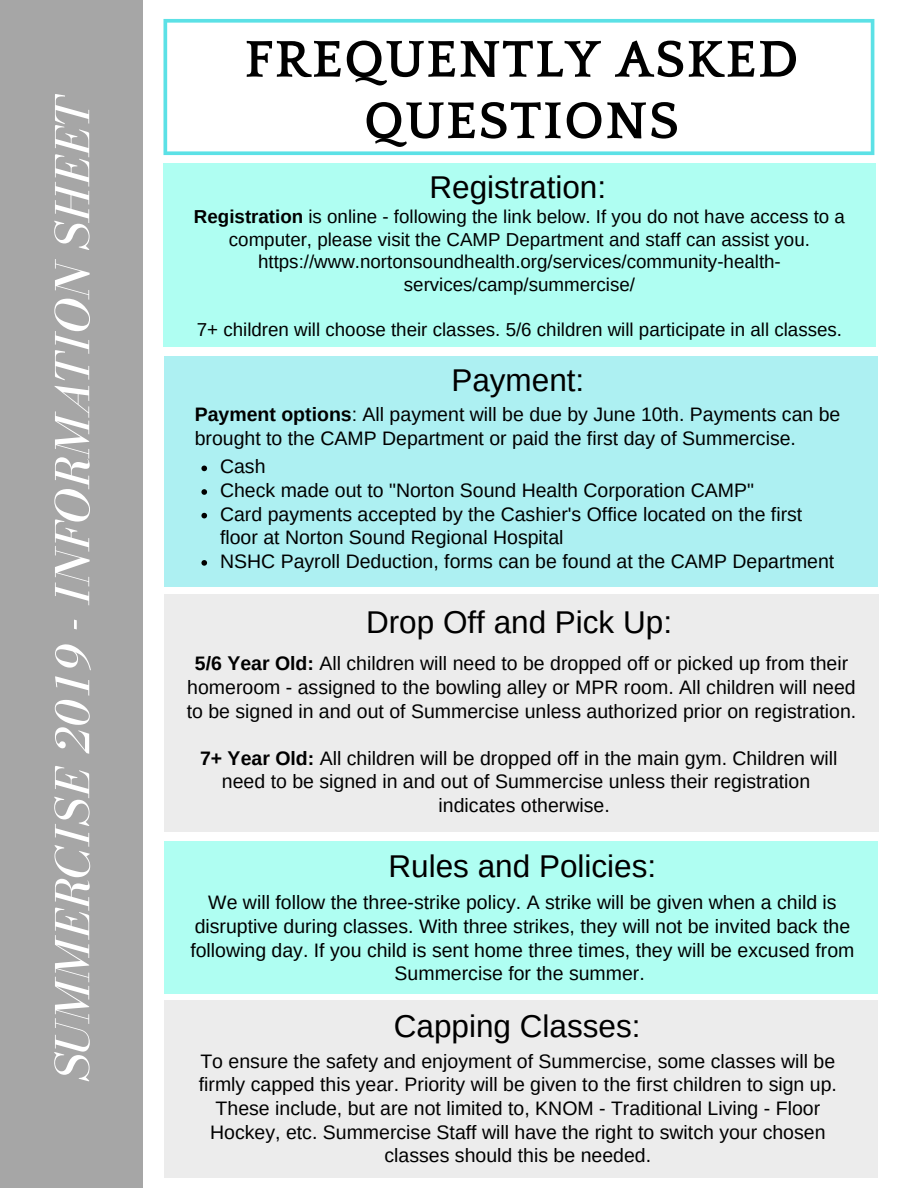
<style>
.page{position:relative;width:918px;height:1188px;background:#fff}
.page>*{position:absolute;margin:0;border:0;box-sizing:border-box;transform-origin:0 0}
.t1{font:700 54px/61.5px "Quattrocento";letter-spacing:.025em;color:#000;text-align:center}
.t2{font:italic 51px "Bodoni FLF";color:#fff}
.t3{font:31.5px "Arimo";color:#000}
.t4{font:19.5px/23.7px "Arimo";color:#000;text-align:center}
.t5{font:18.75px/22.5px "Arimo";color:#000;text-align:center}
.s1{font-weight:700}
</style>
<div class="page">
<div style="left:0;top:0;width:143px;height:1188px;background:#a6a6a6"></div>
<div style="left:164px;top:356px;width:713px;height:231px;background:#adf0f2"></div>
<div style="left:164px;top:595px;width:715px;height:237px;background:#ececec"></div>
<div style="left:163px;top:163px;width:712px;height:183px;background:#affef2"></div>
<div style="left:165px;top:841px;width:713px;height:153px;background:#affef2"></div>
<div style="left:165px;top:1000px;width:713px;height:178px;background:#ececec"></div>
<svg style="left:163px;top:19px;width:711px;height:136px"></svg>
<svg style="left:201px;top:466px;width:6px;height:5px"></svg>
<svg style="left:201px;top:489px;width:6px;height:6px"></svg>
<svg style="left:201px;top:513px;width:6px;height:5px"></svg>
<svg style="left:201px;top:560px;width:6px;height:6px"></svg>
<h2 class="t2" style="left:45px;top:1082px;width:989px;rotate:-90deg">SUMMERCISE 2019 - INFORMATION SHEET</h2>
<h1 class="t1" style="left:245px;top:30px;width:556px">FREQUENTLY ASKED<br>QUESTIONS</h1>
<h3 class="t3" style="left:429px;top:170px;width:178px">Registration:</h3>
<p class="t5" style="left:194px;top:205px;width:652px"><span class="s1">Registration</span> is online - following the link below. If you do not have access to a computer, please visit the CAMP Department and staff can assist you. https://www.nortonsoundhealth.org/services/community-health&shy;services/camp/summercise/</p>
<p class="t5" style="left:197px;top:318px;width:647px">7+ children will choose their classes. 5/6 children will participate in all classes.</p>
<h3 class="t3" style="left:451px;top:362px;width:134px">Payment:</h3>
<p class="t4" style="left:195px;top:402px;width:647px;text-align:left"><span class="s1">Payment options</span>: All payment will be due by June 10th. Payments can be brought to the CAMP Department or paid the first day of Summercise.</p>
<p class="t4" style="left:220px;top:455px;width:616px;text-align:left">Cash<br>Check made out to "Norton Sound Health Corporation CAMP"<br>Card payments accepted by the Cashier's Office located on the first floor at Norton Sound Regional Hospital<br>NSHC Payroll Deduction, forms can be found at the CAMP Department</p>
<h3 class="t3" style="left:366px;top:605px;width:308px">Drop Off and Pick Up:</h3>
<p class="t4" style="left:187px;top:652px;width:671px"><span class="s1">5/6 Year Old:</span> All children will need to be dropped off or picked up from their homeroom - assigned to the bowling alley or MPR room. All children will need to be signed in and out of Summercise unless authorized prior on registration.</p>
<p class="t4" style="left:200px;top:746px;width:639px"><span class="s1">7+ Year Old:</span> All children will be dropped off in the main gym. Children will need to be signed in and out of Summercise unless their registration indicates otherwise.</p>
<h3 class="t3" style="left:389px;top:848px;width:269px">Rules and Policies:</h3>
<p class="t4" style="left:190px;top:891px;width:666px">We will follow the three-strike policy. A strike will be given when a child is disruptive during classes. With three strikes, they will not be invited back the following day. If you child is sent home three times, they will be excused from Summercise for the summer.</p>
<h3 class="t3" style="left:394px;top:1008px;width:248px">Capping Classes:</h3>
<p class="t4" style="left:199px;top:1049px;width:640px">To ensure the safety and enjoyment of Summercise, some classes will be firmly capped this year. Priority will be given to the first children to sign up.<br>These include, but are not limited to, KNOM - Traditional Living - Floor Hockey, etc. Summercise Staff will have the right to switch your chosen classes should this be needed.</p>
</div>
